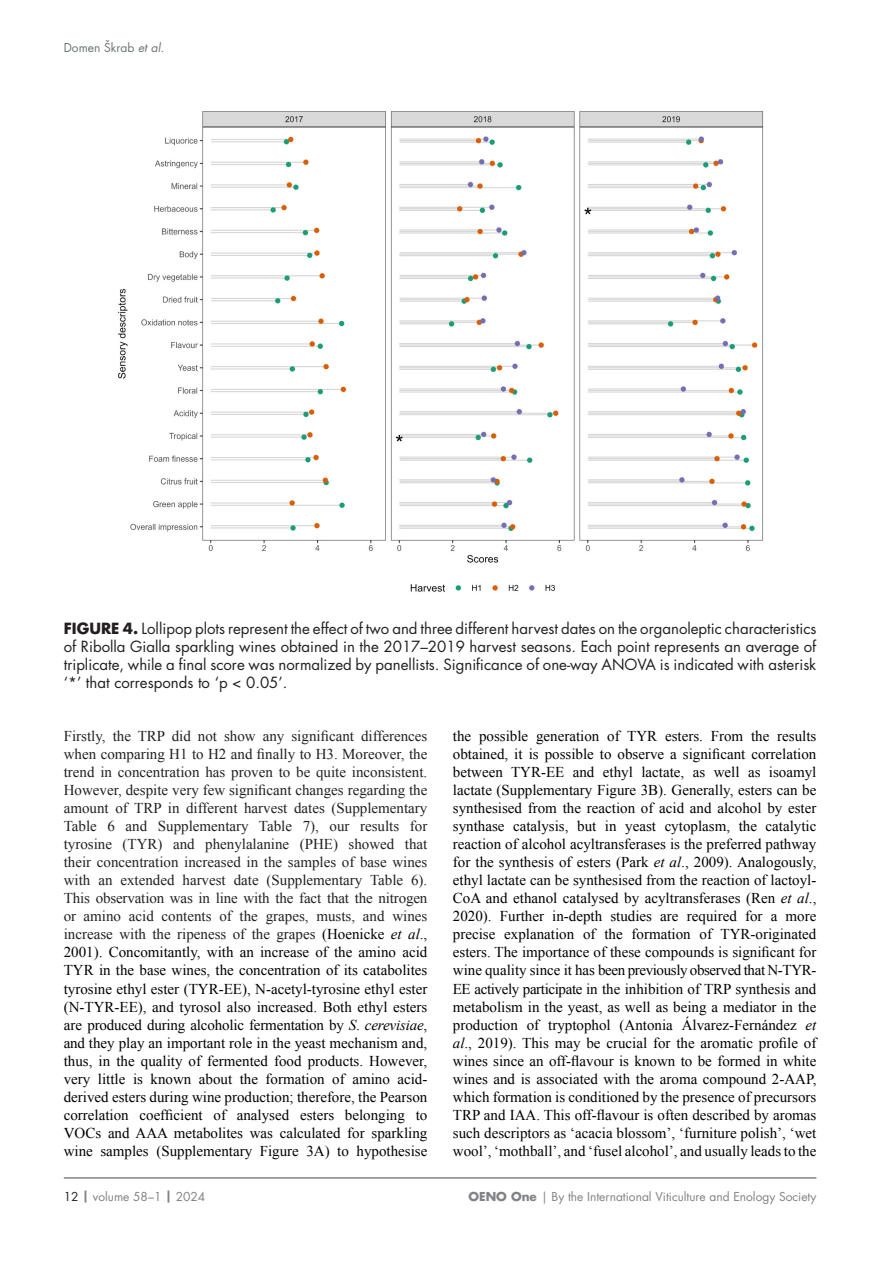
<style>
.page{position:relative;width:893px;height:1263px;background:#fff}
.page>*{position:absolute;margin:0;border:0;box-sizing:border-box;transform-origin:0 0}
.CORPS_texte_courant{font:15px/18px "Times New Roman";color:#000;text-align:justify}
.CORPS_FIGURE-Titre5{font:15px/18px "Futura Std";color:#231f20;text-align:justify}
.t1{font:12px "Futura Std";color:#808285}
.t2{font:12px "Futura Std";color:#6b7771}
.s1{font-style:italic}
.s2{font-weight:700}
.s3{color:#231f20}
</style>
<div class="page">
<hr style="left:64px;top:1177px;width:752px;height:2px;background:#808285">
<img style="left:118px;top:111px;width:646px;height:481px">
<p class="t2" style="left:64px;top:40px;width:102px">Domen Škrab <span class="s1">et al.</span></p>
<p class="CORPS_FIGURE-Titre5" style="left:64px;top:620px;width:754px"><span class="s2">FIGURE 4.</span> Lollipop plots represent the effect of two and three different harvest dates on the organoleptic characteristics of Ribolla Gialla sparkling wines obtained in the 2017–2019 harvest seasons. Each point represents an average of triplicate, while a final score was normalized by panellists. Significance of one-way ANOVA is indicated with asterisk ‘*’ that corresponds to ‘p &lt; 0.05’.</p>
<p class="CORPS_texte_courant" style="left:64px;top:726px;width:365px"><span class="s3">Firstly, the TRP did not show any significant differences when comparing H1 to H2 and finally to H3. Moreover, the trend in concentration has proven to be quite inconsistent.<br>However, despite very few significant changes regarding the amount of TRP in different harvest dates (Supplementary Table 6 and Supplementary Table 7), our results for tyrosine (TYR) and phenylalanine (PHE) showed that their concentration increased in the samples of base wines with an extended harvest date (Supplementary Table 6).<br>This observation was in line with the fact that the nitrogen or amino acid contents of the grapes, musts, and wines increase with the ripeness of the grapes</span> (Hoenicke <span class="s1">et al</span>., 2001). Concomitantly, with an increase of the amino acid TYR in the base wines, the concentration of its catabolites tyrosine ethyl ester (TYR-EE), N-acetyl-tyrosine ethyl ester (N-TYR‑EE), and tyrosol also increased. Both ethyl esters are produced during alcoholic fermentation by <span class="s1">S</span>. <span class="s1">cerevisiae</span>, and they play an important role in the yeast mechanism and, thus, in the quality of fermented food products. However, very little is known about the formation of amino acid&shy;derived esters during wine production; therefore, the Pearson correlation coefficient of analysed esters belonging to VOCs and AAA metabolites was calculated for sparkling wine samples (Supplementary Figure 3A) to hypothesise</p>
<p class="CORPS_texte_courant" style="left:453px;top:726px;width:365px">the possible generation of TYR esters. From the results obtained, it is possible to observe a significant correlation between TYR-EE and ethyl lactate, as well as isoamyl lactate (Supplementary Figure 3B). Generally, esters can be synthesised from the reaction of acid and alcohol by ester synthase catalysis, but in yeast cytoplasm, the catalytic reaction of alcohol acyltransferases is the preferred pathway for the synthesis of esters (Park <span class="s1">et al</span>., 2009). Analogously, ethyl lactate can be synthesised from the reaction of lactoyl-CoA and ethanol catalysed by acyltransferases (Ren <span class="s1">et al</span>., 2020). Further in‑depth studies are required for a more precise explanation of the formation of TYR-originated esters. The importance of these compounds is significant for wine quality since it has been previously observed that N-TYR-EE actively participate in the inhibition of TRP synthesis and metabolism in the yeast, as well as being a mediator in the production of tryptophol (Antonia Álvarez-Fernández <span class="s1">et al</span>., 2019). This may be crucial for the aromatic profile of wines since an off-flavour is known to be formed in white wines and is associated with the aroma compound 2-AAP, which formation is conditioned by the presence of precursors TRP and IAA. This off-flavour is often described by aromas such descriptors as ‘acacia blossom’, ‘furniture polish’, ‘wet wool’, ‘mothball’, and ‘fusel alcohol’, and usually leads to the</p>
<p class="t1" style="left:64px;top:1188px;width:143px"><span class="s3">12</span> <span class="s2">|</span> volume 58–1 <span class="s2">|</span> 2024</p>
<p class="t1" style="left:468px;top:1188px;width:349px"><span class="s2">OENO One</span> | By the International Viticulture and Enology Society</p>
</div>
